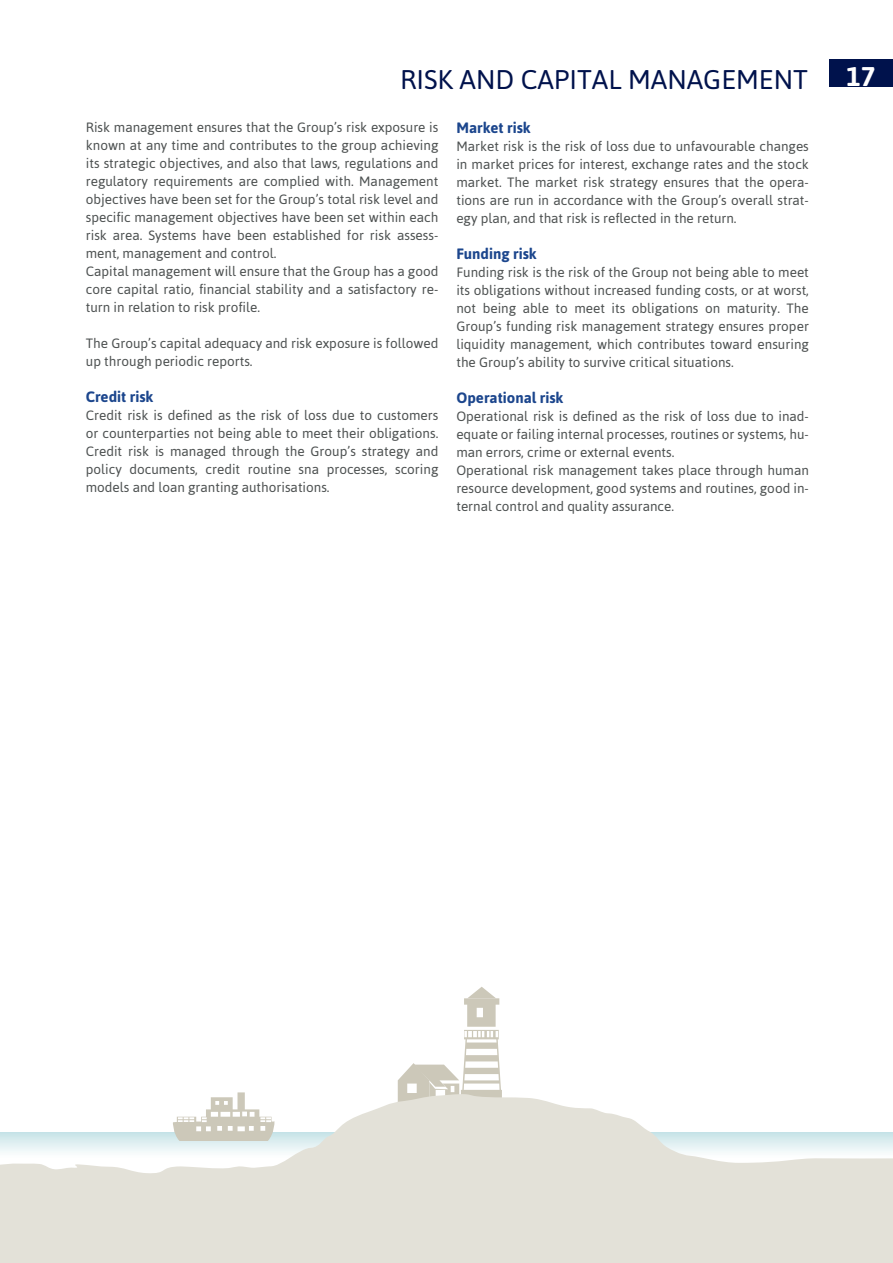
<style>
.page{position:relative;width:893px;height:1263px;background:#fff}
.page>*{position:absolute;margin:0;border:0;box-sizing:border-box;transform-origin:0 0}
.t1{font:27px "Asap";color:#00124c}
.t2{font:700 27px "Asap";color:#fff}
.t3{font:700 15px "Asap";color:#1c468d}
.t4{font:13.5px/18px "Asap";color:#4d5151}
</style>
<div class="page">
<svg style="left:464px;top:987px;width:36px;height:74px"></svg>
<svg style="left:0;top:1061px;width:893px;height:202px;fill:#e3e1d8"></svg>
<div style="left:829px;top:60px;width:64px;height:27px;background:#00124c"></div>
<h1 class="t1" style="left:400px;top:64px;width:409px">RISK AND CAPITAL MANAGEMENT</h1>
<h1 class="t2" style="left:847px;top:61px;width:30px">17</h1>
<p class="t4" style="left:86px;top:118px;width:354px">Risk management ensures that the Group’s risk exposure is known at any time and contributes to the group achieving its strategic objectives, and also that laws, regulations and regulatory requirements are complied with. Management objectives have been set for the Group’s total risk level and specific management objectives have been set within each risk area. Systems have been established for risk assess&shy;ment, management and control.<br>Capital management will ensure that the Group has a good core capital ratio, financial stability and a satisfactory re&shy;turn in relation to risk profile.</p>
<p class="t4" style="left:86px;top:334px;width:354px">The Group’s capital adequacy and risk exposure is followed up through periodic reports.</p>
<p class="t3" style="left:86px;top:388px;width:69px">Credit risk</p>
<p class="t4" style="left:86px;top:406px;width:354px;text-align:justify">Credit risk is defined as the risk of loss due to customers or counterparties not being able to meet their obligations.<br>Credit risk is managed through the Group’s strategy and policy documents, credit routine sna processes, scoring models and loan granting authorisations.</p>
<p class="t3" style="left:456px;top:119px;width:76px">Market risk</p>
<p class="t4" style="left:456px;top:137px;width:354px;text-align:justify">Market risk is the risk of loss due to unfavourable changes in market prices for interest, exchange rates and the stock market. The market risk strategy ensures that the opera&shy;tions are run in accordance with the Group’s overall strat&shy;egy plan, and that risk is reflected in the return.</p>
<p class="t3" style="left:456px;top:245px;width:82px">Funding risk</p>
<p class="t4" style="left:456px;top:263px;width:354px;text-align:justify">Funding risk is the risk of the Group not being able to meet its obligations without increased funding costs, or at worst, not being able to meet its obligations on maturity. The Group’s funding risk management strategy ensures proper liquidity management, which contributes toward ensuring the Group’s ability to survive critical situations.</p>
<p class="t3" style="left:456px;top:389px;width:109px">Operational risk</p>
<p class="t4" style="left:456px;top:407px;width:354px">Operational risk is defined as the risk of loss due to inad&shy;equate or failing internal processes, routines or systems, hu&shy;man errors, crime or external events.<br>Operational risk management takes place through human resource development, good systems and routines, good in&shy;ternal control and quality assurance.</p>
</div>
